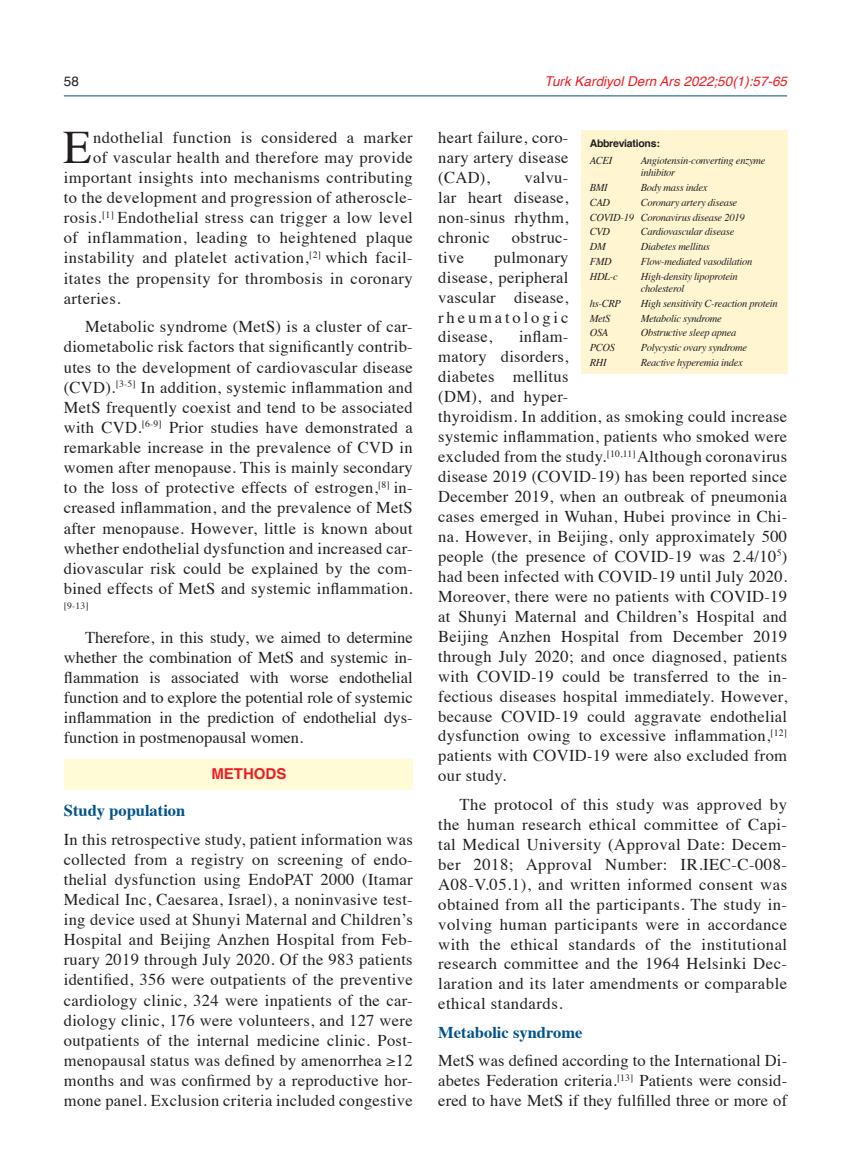
<style>
.page{position:relative;width:851px;height:1170px;background:#fff}
.page>*{position:absolute;margin:0;border:0;box-sizing:border-box;transform-origin:0 0}
.t1{font:46.5px "Times";color:#231f20}
.t2{font:16.5px/20px "Times";letter-spacing:.02em;color:#231f20;text-align:justify}
.t3{font:700 16.5px "Times";color:#01518b}
.Paragraph_Style_1{font:700 15px "Helvetica";color:#ee1d23}
.t4{font:italic 13.5px "Helvetica";color:#ee1d23}
.t5{font:13.5px "Helvetica";color:#231f20}
.t6{font:italic 10.5px/12.6px "Times";letter-spacing:-.025em;color:#231f20}
.t7{font:700 10.5px "Helvetica";letter-spacing:-.025em;color:#231f20}
.t8{font:9.6px "Times";color:#231f20}
</style>
<div class="page">
<div style="left:64px;top:759px;width:348px;height:30px;background:#fffbd6"></div>
<div style="left:581px;top:131px;width:206px;height:243px;background:#fff5d1"></div>
<hr style="left:64px;top:96px;width:723px;height:1px;background:#01518b">
<p class="t5" style="left:64px;top:71px;width:17px">58</p>
<p class="t4" style="left:544px;top:71px;width:244px">Turk Kardiyol Dern Ars 2022;50(1):57-65</p>
<p class="t1" style="left:63px;top:104px;width:30px">E</p>
<p class="t2" style="left:93px;top:126px;width:321px">ndothelial function is considered a marker</p>
<p class="t2" style="left:93px;top:146px;width:321px">of vascular health and therefore may provide</p>
<p class="t2" style="left:64px;top:166px;width:350px">important insights into mechanisms contributing</p>
<p class="t2" style="left:64px;top:186px;width:350px">to the development and progression of atheroscle-</p>
<p class="t2" style="left:64px;top:206px;width:350px">rosis.<sup>[1]</sup> Endothelial stress can trigger a low level</p>
<p class="t2" style="left:64px;top:226px;width:350px">of inflammation, leading to heightened plaque</p>
<p class="t2" style="left:64px;top:246px;width:350px">instability and platelet activation,<sup>[2]</sup> which facil-</p>
<p class="t2" style="left:64px;top:266px;width:350px">itates the propensity for thrombosis in coronary</p>
<p class="t2" style="left:64px;top:287px;width:58px">arteries.</p>
<p class="t2" style="left:64px;top:315px;width:350px;text-indent:21px">Metabolic syndrome (MetS) is a cluster of car&shy;diometabolic risk factors that significantly contrib&shy;utes to the development of cardiovascular disease (CVD).<sup>[3-5]</sup> In addition, systemic inflammation and MetS frequently coexist and tend to be associated with CVD.<sup>[6-9]</sup> Prior studies have demonstrated a remarkable increase in the prevalence of CVD in women after menopause. This is mainly secondary to the loss of protective effects of estrogen,<sup>[8]</sup> in&shy;creased inflammation, and the prevalence of MetS after menopause. However, little is known about whether endothelial dysfunction and increased car&shy;diovascular risk could be explained by the com&shy;bined effects of MetS and systemic inflammation.</p>
<p class="t8" style="left:64px;top:596px;width:27px">[9-13]</p>
<p class="t2" style="left:64px;top:625px;width:350px;text-indent:21px">Therefore, in this study, we aimed to determine whether the combination of MetS and systemic in&shy;flammation is associated with worse endothelial function and to explore the potential role of systemic inflammation in the prediction of endothelial dys&shy;function in postmenopausal women.</p>
<p class="Paragraph_Style_1" style="left:211px;top:761px;width:76px">METHODS</p>
<p class="t3" style="left:64px;top:794px;width:123px">Study population</p>
<p class="t2" style="left:64px;top:827px;width:350px">In this retrospective study, patient information was collected from a registry on screening of endo&shy;thelial dysfunction using EndoPAT 2000 (Itamar Medical Inc, Caesarea, Israel), a noninvasive test&shy;ing device used at Shunyi Maternal and Children’s Hospital and Beijing Anzhen Hospital from Feb&shy;ruary 2019 through July 2020. Of the 983 patients identified, 356 were outpatients of the preventive cardiology clinic, 324 were inpatients of the car&shy;diology clinic, 176 were volunteers, and 127 were outpatients of the internal medicine clinic. Post&shy;menopausal status was defined by amenorrhea ≥12 months and was confirmed by a reproductive hor&shy;mone panel. Exclusion criteria included congestive</p>
<p class="t2" style="left:438px;top:126px;width:132px">heart failure, coro&shy;nary artery disease (CAD),</p>
<p class="t7" style="left:589px;top:135px;width:72px">Abbreviations:</p>
<p class="t6" style="left:589px;top:153px;width:24px">ACEI</p>
<p class="t6" style="left:640px;top:153px;width:126px">Angiotensin-converting enzyme inhibitor</p>
<p class="t6" style="left:589px;top:181px;width:20px">BMI</p>
<p class="t6" style="left:640px;top:181px;width:68px">Body mass index</p>
<p class="t6" style="left:589px;top:195px;width:22px">CAD</p>
<p class="t6" style="left:640px;top:195px;width:98px">Coronary artery disease</p>
<p class="t6" style="left:589px;top:210px;width:156px">COVID-19 Coronavirus disease 2019</p>
<p class="t6" style="left:589px;top:225px;width:22px">CVD</p>
<p class="t6" style="left:640px;top:225px;width:95px">Cardiovascular disease</p>
<p class="t6" style="left:589px;top:240px;width:18px">DM</p>
<p class="t6" style="left:640px;top:240px;width:71px">Diabetes mellitus</p>
<p class="t6" style="left:589px;top:254px;width:24px">FMD</p>
<p class="t6" style="left:640px;top:254px;width:113px">Flow-mediated vasodilation</p>
<p class="t6" style="left:589px;top:269px;width:30px">HDL-c</p>
<p class="t6" style="left:640px;top:269px;width:99px">High-density lipoprotein cholesterol</p>
<p class="t6" style="left:589px;top:296px;width:33px">hs-CRP</p>
<p class="t6" style="left:640px;top:296px;width:139px">High sensitivity C-reaction protein</p>
<p class="t6" style="left:589px;top:311px;width:22px">MetS</p>
<p class="t6" style="left:640px;top:311px;width:83px">Metabolic syndrome</p>
<p class="t6" style="left:589px;top:326px;width:20px">OSA</p>
<p class="t6" style="left:640px;top:326px;width:97px">Obstructive sleep apnea</p>
<p class="t6" style="left:589px;top:340px;width:27px">PCOS</p>
<p class="t6" style="left:640px;top:340px;width:108px">Polycystic ovary syndrome</p>
<p class="t6" style="left:589px;top:355px;width:18px">RHI</p>
<p class="t6" style="left:640px;top:355px;width:104px">Reactive hyperemia index</p>
<p class="t2" style="left:438px;top:166px;width:132px;text-indent:86px">valvu&shy;lar heart disease, non-sinus rhythm, chronic</p>
<p class="t2" style="left:512px;top:226px;width:58px">obstruc-</p>
<p class="t2" style="left:438px;top:246px;width:132px;text-indent:56px">pulmonary disease, peripheral vascular disease, rheumatologic disease,</p>
<p class="t2" style="left:438px;top:246px;width:27px">tive</p>
<p class="t2" style="left:438px;top:325px;width:350px;text-align:left;text-indent:81px">inflam-<br>matory disorders,<br>diabetes mellitus<br>(DM), and hyper-<br>thyroidism. In addition, as smoking could increase systemic inflammation, patients who smoked were excluded from the study.<sup>[10,11]</sup> Although coronavirus disease 2019 (COVID-19) has been reported since December 2019, when an outbreak of pneumonia cases emerged in Wuhan, Hubei province in Chi&shy;na. However, in Beijing, only approximately 500 people (the presence of COVID-19 was 2.4/10<sup>5</sup>) had been infected with COVID-19 until July 2020.<br>Moreover, there were no patients with COVID-19 at Shunyi Maternal and Children’s Hospital and Beijing Anzhen Hospital from December 2019 through July 2020; and once diagnosed, patients with COVID-19 could be transferred to the in&shy;fectious diseases hospital immediately. However, because COVID-19 could aggravate endothelial dysfunction owing to excessive inflammation,<sup>[12] </sup>patients with COVID-19 were also excluded from our study.</p>
<p class="t2" style="left:438px;top:792px;width:350px;text-indent:21px">The protocol of this study was approved by the human research ethical committee of Capi&shy;tal Medical University (Approval Date: Decem&shy;ber 2018; Approval Number: IR.IEC-C-008- A08-V.05.1), and written informed consent was obtained from all the participants. The study in&shy;volving human participants were in accordance with the ethical standards of the institutional research committee and the 1964 Helsinki Dec&shy;laration and its later amendments or comparable ethical standards.</p>
<p class="t3" style="left:438px;top:1016px;width:146px">Metabolic syndrome</p>
<p class="t2" style="left:438px;top:1049px;width:350px">MetS was defined according to the International Di&shy;abetes Federation criteria.<sup>[13]</sup> Patients were consid&shy;ered to have MetS if they fulfilled three or more of</p>
</div>
